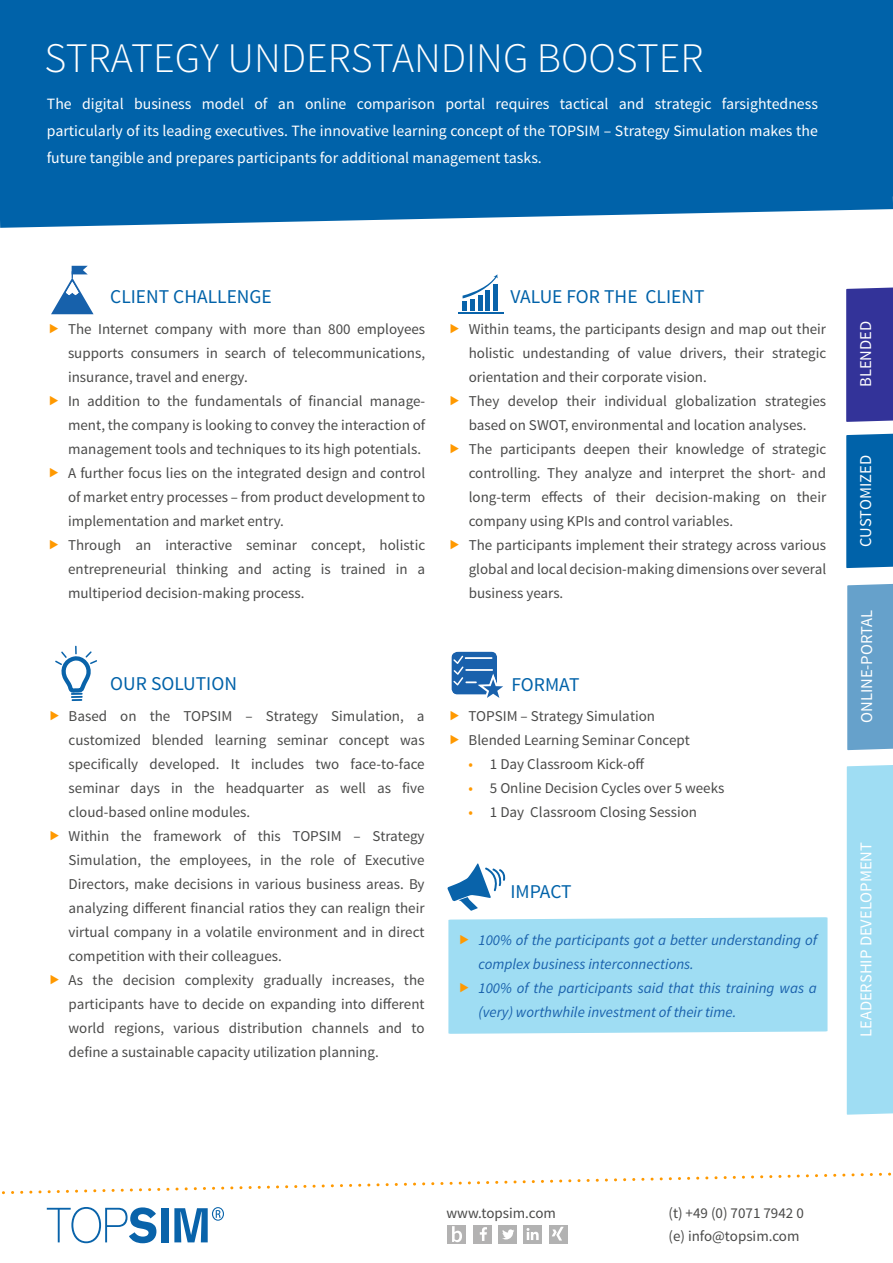
<style>
.page{position:relative;width:893px;height:1263px;background:#fff}
.page>*{position:absolute;margin:0;border:0;box-sizing:border-box;transform-origin:0 0}
.t1{font:300 42px "Source Sans Pro";color:#fff}
.t2{font:19.5px "Source Sans Pro";color:#0062a9}
.t3{font:16.5px "Source Sans Pro";color:#fff}
.t4{font:15.75px/27px "Source Sans Pro";color:#fff;text-align:justify}
.t5{font:15px/24px "Source Sans Pro";color:#4a4a49}
.t6{font:italic 15px/24px "Source Sans Pro";color:#1961ac}
.s1{color:#f90}
</style>
<div class="page">
<svg style="left:2px;top:1172px;width:890px;height:71px"></svg>
<div style="left:0;top:0;width:893px;height:189px;background:#0062a9"></div>
<svg style="left:0;top:189px;width:893px;height:39px"></svg>
<svg style="left:55px;top:645px;width:42px;height:56px"></svg>
<hr style="left:459px;top:312px;width:45px;height:1px;background:#0963aa">
<svg style="left:463px;top:274px;width:35px;height:37px"></svg>
<hr style="left:470px;top:299px;width:4px;height:12px;background:#0963aa">
<hr style="left:478px;top:295px;width:4px;height:16px;background:#0963aa">
<hr style="left:486px;top:290px;width:4px;height:21px;background:#0963aa">
<hr style="left:493px;top:284px;width:4px;height:27px;background:#0963aa">
<svg style="left:51px;top:266px;width:43px;height:48px"></svg>
<div style="left:846px;top:287px;width:47px;height:135px;background:#339"></div>
<div style="left:846px;top:433px;width:47px;height:135px;background:#0062a9"></div>
<div style="left:847px;top:583px;width:46px;height:167px;background:#66a1cb"></div>
<div style="left:847px;top:765px;width:46px;height:350px;background:#9fddf3"></div>
<svg style="left:451px;top:651px;width:52px;height:47px"></svg>
<svg style="left:448px;top:863px;width:58px;height:48px"></svg>
<div style="left:448px;top:917px;width:379px;height:117px;background:#9fddf3"></div>
<h1 class="t1" style="left:45px;top:33px;width:661px">STRATEGY UNDERSTANDING BOOSTER</h1>
<p class="t4" style="left:47px;top:91px;width:772px">The digital business model of an online comparison portal requires tactical and strategic farsightedness particularly of its leading executives. The innovative learning concept of the TOPSIM – Strategy Simulation makes the future tangible and prepares participants for additional management tasks.</p>
<h2 class="t2" style="left:110px;top:284px;width:163px">CLIENT CHALLENGE</h2>
<h2 class="t2" style="left:510px;top:284px;width:196px">VALUE FOR THE CLIENT</h2>
<p class="t5" style="left:469px;top:317px;width:359px">Within teams, the participants design and map out their holistic undestanding of value drivers, their strategic orientation and their corporate vision.<br>They develop their individual globalization strategies based on SWOT, environmental and location analyses.<br>The participants deepen their knowledge of strategic controlling. They analyze and interpret the short- and long-term effects of their decision-making on their company using KPIs and control variables.<br>The participants implement their strategy across various global and local decision-making dimensions over several business years.</p>
<p class="t5" style="left:68px;top:318px;width:359px">The Internet company with more than 800 employees supports consumers in search of telecommunications, insurance, travel and energy.<br>In addition to the fundamentals of financial manage&shy;ment, the company is looking to convey the interaction of management tools and techniques to its high potentials.<br>A further focus lies on the integrated design and control of market entry processes – from product development to implementation and market entry.<br>Through an interactive seminar concept, holistic entrepreneurial thinking and acting is trained in a multiperiod decision-making process.</p>
<h2 class="t2" style="left:110px;top:671px;width:128px">OUR SOLUTION</h2>
<p class="t5" style="left:69px;top:704px;width:358px">Based on the TOPSIM – Strategy Simulation, a customized blended learning seminar concept was specifically developed. It includes two face-to-face seminar days in the headquarter as well as five cloud-based online modules.<br>Within the framework of this TOPSIM – Strategy Simulation, the employees, in the role of Executive Directors, make decisions in various business areas. By analyzing different financial ratios they can realign their virtual company in a volatile environment and in direct competition with their colleagues.<br>As the decision complexity gradually increases, the participants have to decide on expanding into different world regions, various distribution channels and to define a sustainable capacity utilization planning.</p>
<h2 class="t2" style="left:511px;top:672px;width:70px">FORMAT</h2>
<p class="t5" style="left:469px;top:704px;width:223px">TOPSIM – Strategy Simulation<br>Blended Learning Seminar Concept</p>
<p class="t5" style="left:469px;top:752px;width:177px"><span class="s1">•</span> 1 Day Classroom Kick-off</p>
<p class="t5" style="left:469px;top:776px;width:257px"><span class="s1">•</span> 5 Online Decision Cycles over 5 weeks</p>
<p class="t5" style="left:469px;top:800px;width:230px"><span class="s1">•</span> 1 Day Classroom Closing Session</p>
<h2 class="t2" style="left:510px;top:879px;width:63px">IMPACT</h2>
<p class="t6" style="left:478px;top:928px;width:340px">100% of the participants got a better understanding of complex business interconnections.<br>100% of the participants said that this training was a (very) worthwhile investment of their time.</p>
<p class="t3" style="left:856px;top:387px;width:68px;rotate:-90deg">BLENDED</p>
<p class="t3" style="left:855px;top:547px;width:93px;rotate:-90deg">CUSTOMIZED</p>
<p class="t3" style="left:856px;top:723px;width:115px;rotate:-90deg">ONLINE-PORTAL</p>
<p class="t3" style="left:856px;top:1037px;width:196px;rotate:-90deg">LEADERSHIP DEVELOPMENT</p>
<p class="t5" style="left:446px;top:1201px;width:111px">www.topsim.com</p>
<p class="t5" style="left:668px;top:1202px;width:137px;line-height:22.5px">(t) +49 (0) 7071 7942 0 (e) info@topsim.com</p>
</div>
